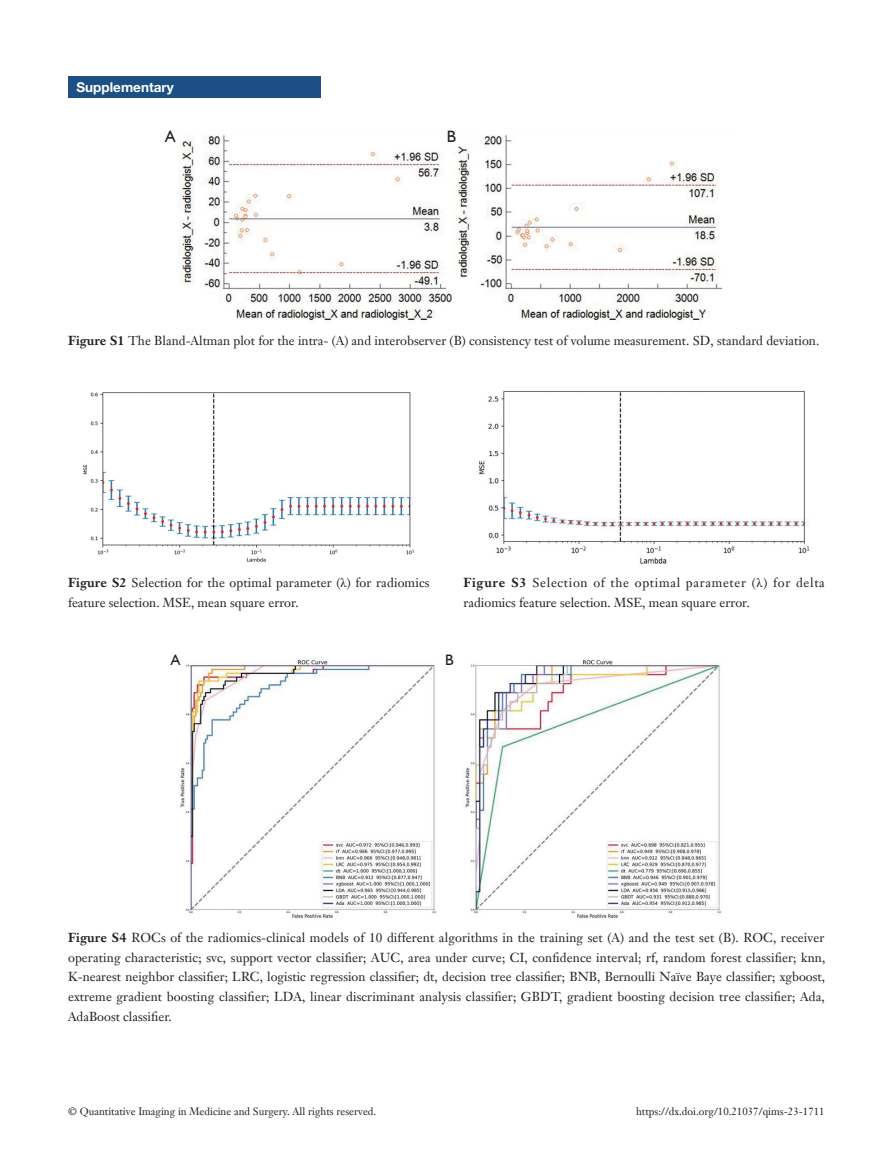
<style>
.page{position:relative;width:893px;height:1170px;background:#fff}
.page>*{position:absolute;margin:0;border:0;box-sizing:border-box;transform-origin:0 0}
.t1{font:16.5px "Humanist 521 BT";color:#231f20}
.t2{font:15.15px "Humanist 521 BT";color:#231f20}
.t3{font:700 13.5px "Helvetica Neue LT Pro";color:#fff}
.t4{font:12.75px/19.5px "Janson Text LT";color:#231f20}
.t5{font:10.5px "Janson Text LT";color:#231f20}
.s1{font-weight:700}
.s2{font-family:"Times New Roman"}
</style>
<div class="page">
<div style="left:68px;top:77px;width:252px;height:21px;background:#1c5085"></div>
<img style="left:83px;top:392px;width:331px;height:170px">
<img style="left:479px;top:391px;width:331px;height:173px">
<img style="left:179px;top:135px;width:544px;height:186px">
<div style="left:443px;top:128px;width:17px;height:17px;background:#fff"></div>
<img style="left:178px;top:659px;width:543px;height:260px">
<div style="left:168px;top:652px;width:15px;height:16px;background:#fff"></div>
<div style="left:442px;top:652px;width:15px;height:16px;background:#fff"></div>
<p class="t3" style="left:77px;top:79px;width:99px">Supplementary</p>
<p class="t1" style="left:165px;top:126px;width:12px">A</p>
<p class="t1" style="left:447px;top:126px;width:11px">B</p>
<p class="t4" style="left:68px;top:331px;width:753px"><span class="s1">Figure S1</span> The Bland-Altman plot for the intra- (A) and interobserver (B) consistency test of volume measurement. SD, standard deviation.</p>
<p class="t4" style="left:68px;top:573px;width:363px"><span class="s1">Figure S2</span> Selection for the optimal parameter (<span class="s2">λ</span>) for radiomics feature selection. MSE, mean square error.</p>
<p class="t4" style="left:463px;top:573px;width:363px"><span class="s1">Figure S3</span> Selection of the optimal parameter (<span class="s2">λ</span>) for delta radiomics feature selection. MSE, mean square error.</p>
<p class="t2" style="left:171px;top:650px;width:11px">A</p>
<p class="t2" style="left:445px;top:650px;width:10px">B</p>
<p class="t4" style="left:68px;top:928px;width:759px;text-align:justify"><span class="s1">Figure S4</span> ROCs of the radiomics-clinical models of 10 different algorithms in the training set (A) and the test set (B). ROC, receiver operating characteristic; svc, support vector classifier; AUC, area under curve; CI, confidence interval; rf, random forest classifier; knn, K-nearest neighbor classifier; LRC, logistic regression classifier; dt, decision tree classifier; BNB, Bernoulli Naïve Baye classifier; xgboost, extreme gradient boosting classifier; LDA, linear discriminant analysis classifier; GBDT, gradient boosting decision tree classifier; Ada, AdaBoost classifier.</p>
<p class="t5" style="left:68px;top:1104px;width:310px">© Quantitative Imaging in Medicine and Surgery. All rights reserved.</p>
<p class="t5" style="left:636px;top:1104px;width:190px">https://dx.doi.org/10.21037/qims-23-1711</p>
</div>
